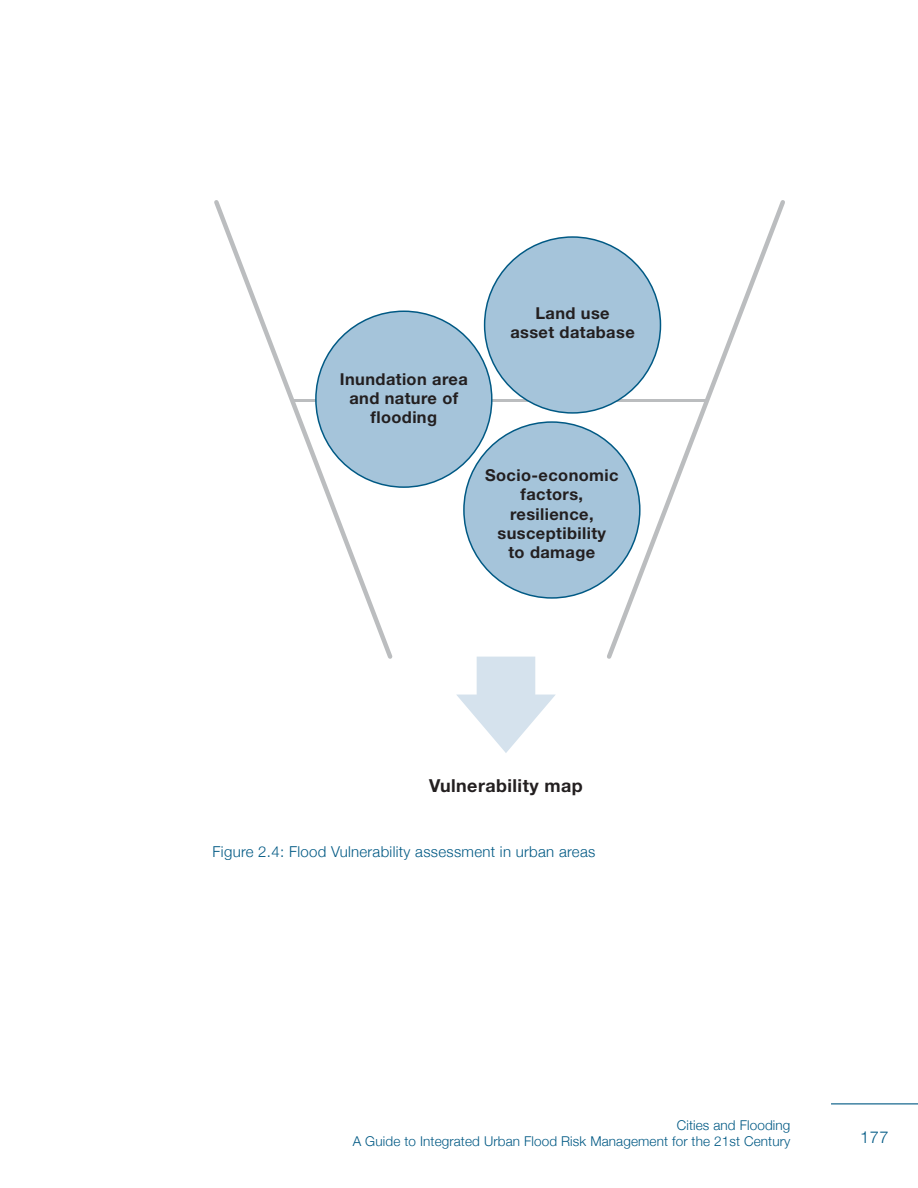
<style>
.page{position:relative;width:918px;height:1188px;background:#fff}
.page>*{position:absolute;margin:0;border:0;box-sizing:border-box;transform-origin:0 0}
.t1{font:700 17.85px "Helvetica Neue";letter-spacing:.025em;color:#231f20}
.t2{font:300 16.5px "Helvetica Neue";color:#005984}
.t3{font:700 16.35px/19.4px "Helvetica Neue";letter-spacing:.025em;color:#231f20;text-align:center}
.t4{font:300 15px "Helvetica Neue";letter-spacing:.02em;color:#005984}
.t5{font:300 13.5px/16.2px "Helvetica Neue";letter-spacing:.01em;color:#005984;text-align:right}
</style>
<div class="page">
<hr style="left:831px;top:1103px;width:87px;height:1px;background:#005984">
<hr style="left:293px;top:399px;width:413px;height:3px;background:#bbbdbf">
<div style="left:485px;top:237px;width:175px;height:176px;background:#a5c4da;border-radius:50%"></div>
<div style="left:316px;top:311px;width:176px;height:176px;background:#a5c4da;border-radius:50%"></div>
<div style="left:464px;top:422px;width:176px;height:176px;background:#a5c4da;border-radius:50%"></div>
<svg style="left:603px;top:200px;width:182px;height:459px"></svg>
<svg style="left:214px;top:200px;width:182px;height:459px"></svg>
<svg style="left:456px;top:657px;width:100px;height:96px"></svg>
<p class="t3" style="left:340px;top:371px;width:129px">Inundation area and nature of flooding</p>
<p class="t3" style="left:510px;top:305px;width:126px">Land use<br>asset database</p>
<p class="t3" style="left:485px;top:467px;width:135px">Socio-economic factors, resilience, susceptibility<br>to damage</p>
<p class="t1" style="left:429px;top:779px;width:155px">Vulnerability map</p>
<p class="t4" style="left:213px;top:842px;width:384px">Figure 2.4: Flood Vulnerability assessment in urban areas</p>
<p class="t5" style="left:353px;top:1117px;width:439px">Cities and Flooding<br>A Guide to Integrated Urban Flood Risk Management for the 21st Century</p>
<p class="t2" style="left:860px;top:1127px;width:30px">177</p>
</div>
